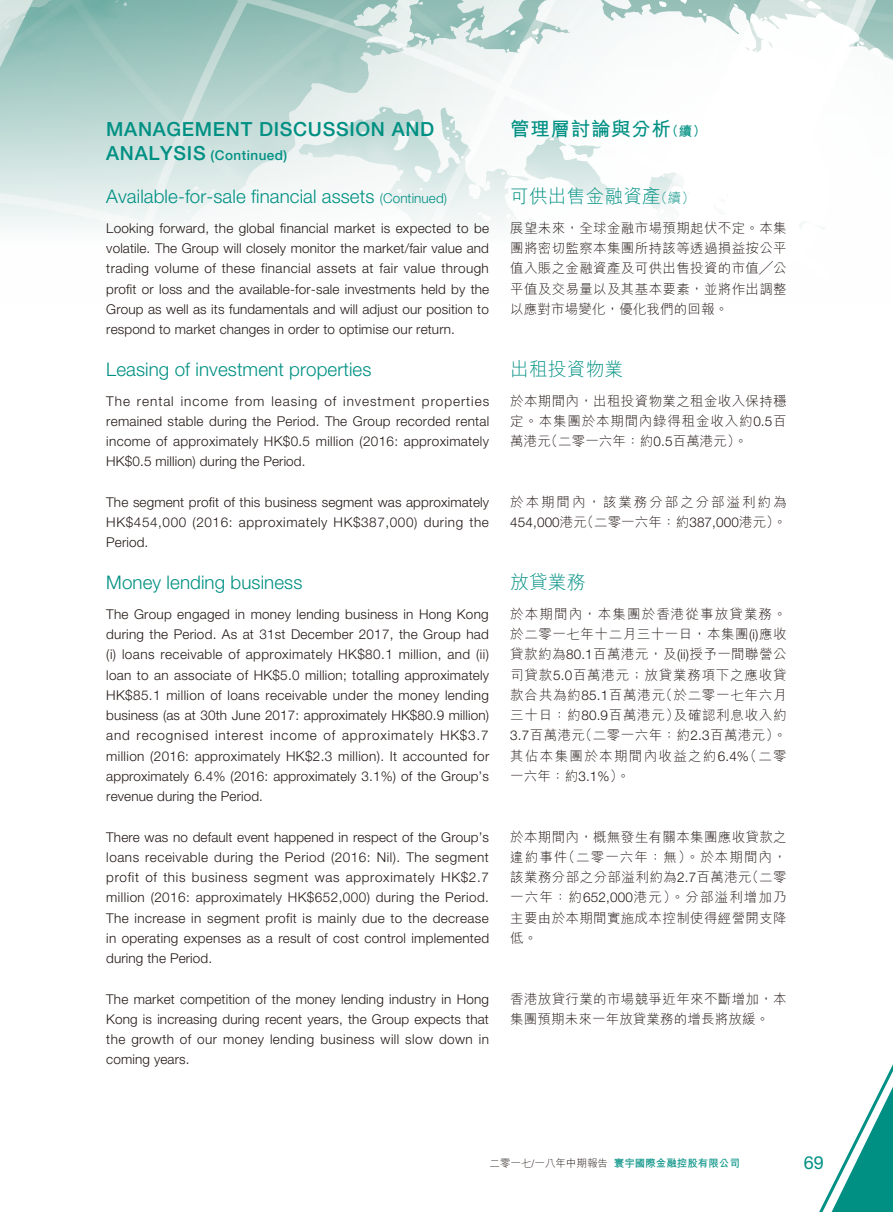
<style>
.page{position:relative;width:893px;height:1212px;background:#fff}
.page>*{position:absolute;margin:0;border:0;box-sizing:border-box;transform-origin:0 0}
.t1{font:500 19.5px "Helvetica Neue LT Std";letter-spacing:.035em;color:#009083}
.t2{font:700 19.5px "M Hei HK";letter-spacing:.035em;color:#009083}
.t3{font:300 18.75px "Helvetica Neue LT Std";letter-spacing:.005em;color:#009083}
.t4{font:300 18.75px "M Hei HK";letter-spacing:.005em;color:#009083}
.t5{font:18px "Helvetica Neue LT Std";color:#009083}
.t6{font:300 13.5px/20.2px "Helvetica Neue LT Std";letter-spacing:.01em;color:#231916;text-align:justify}
.t7{font:300 13.5px/20.2px "M Hei HK";letter-spacing:.025em;color:#231916;text-align:justify}
.t8{font:500 13.5px "Helvetica Neue LT Std";letter-spacing:.035em;color:#009083}
.t9{font:300 13.5px "M Hei HK";letter-spacing:.145em;color:#231916}
.t10{font:300 10.5px "M Hei HK";color:#231916}
.s1{font-size:19.5px}
.s2{font-size:13.5px}
.s3{font-family:"Helvetica Neue LT Std"}
.s4{font-family:"M Hei HK"}
.s5{font-weight:700;color:#009083}
</style>
<div class="page">
<img style="left:0;top:0;width:893px;height:229px">
<svg style="left:819px;top:1064px;width:74px;height:148px"></svg>
<h1 class="t1" style="left:106px;top:118px;width:330px">MANAGEMENT DISCUSSION AND</h1>
<p class="t8" style="left:106px;top:148px;width:183px"><span class="s1">ANALYSIS</span> (Continued)</p>
<h2 class="t3" style="left:106px;top:185px;width:342px">Available-for-sale financial assets <span class="s2">(Continued)</span></h2>
<p class="t6" style="left:106px;top:218px;width:384px">Looking forward, the global financial market is expected to be volatile. The Group will closely monitor the market/fair value and trading volume of these financial assets at fair value through profit or loss and the available-for-sale investments held by the Group as well as its fundamentals and will adjust our position to respond to market changes in order to optimise our return.</p>
<h2 class="t3" style="left:106px;top:358px;width:267px">Leasing of investment properties</h2>
<p class="t6" style="left:106px;top:390px;width:384px">The rental income from leasing of investment properties remained stable during the Period. The Group recorded rental income of approximately HK$0.5 million (2016: approximately HK$0.5 million) during the Period.</p>
<p class="t6" style="left:106px;top:492px;width:384px">The segment profit of this business segment was approximately HK$454,000 (2016: approximately HK$387,000) during the Period.</p>
<h2 class="t3" style="left:106px;top:571px;width:198px">Money lending business</h2>
<p class="t6" style="left:106px;top:604px;width:384px">The Group engaged in money lending business in Hong Kong during the Period. As at 31st December 2017, the Group had (i) loans receivable of approximately HK$80.1 million, and (ii) loan to an associate of HK$5.0 million; totalling approximately HK$85.1 million of loans receivable under the money lending business (as at 30th June 2017: approximately HK$80.9 million) and recognised interest income of approximately HK$3.7 million (2016: approximately HK$2.3 million). It accounted for approximately 6.4% (2016: approximately 3.1%) of the Group’s revenue during the Period.</p>
<p class="t6" style="left:106px;top:826px;width:384px">There was no default event happened in respect of the Group’s loans receivable during the Period (2016: Nil). The segment profit of this business segment was approximately HK$2.7 million (2016: approximately HK$652,000) during the Period.<br>The increase in segment profit is mainly due to the decrease in operating expenses as a result of cost control implemented during the Period.</p>
<p class="t6" style="left:106px;top:988px;width:384px">The market competition of the money lending industry in Hong Kong is increasing during recent years, the Group expects that the growth of our money lending business will slow down in coming years.</p>
<h1 class="t2" style="left:510px;top:115px;width:198px">管理層討論與分析<span class="s2">（續）</span></h1>
<h2 class="t4" style="left:510px;top:187px;width:186px">可供出售金融資產<span class="s2">（續）</span></h2>
<p class="t7" style="left:510px;top:217px;width:278px">展望未來，全球金融市場預期起伏不定。本集團將密切監察本集團所持該等透過損益按公平值入賬之金融資產及可供出售投資的市值╱公平值及交易量以及其基本要素，並將作出調整以應對市場變化，優化我們的回報。</p>
<h2 class="t4" style="left:510px;top:360px;width:114px">出租投資物業</h2>
<p class="t7" style="left:510px;top:390px;width:278px">於本期間內，出租投資物業之租金收入保持穩定。本集團於本期間內錄得租金收入約<span class="s3">0.5</span>百萬港元（二零一六年：約<span class="s3">0.5</span>百萬港元）。</p>
<p class="t9" style="left:510px;top:495px;width:278px">於本期間內，該業務分部之分部溢利約為</p>
<p class="t6" style="left:510px;top:512px;width:278px">454,000<span class="s4">港元（二零一六年：約</span>387,000<span class="s4">港元）。</span></p>
<h2 class="t4" style="left:510px;top:573px;width:77px">放貸業務</h2>
<p class="t7" style="left:510px;top:603px;width:278px">於本期間內，本集團於香港從事放貸業務。於二零一七年十二月三十一日，本集團<span class="s3">(i)</span>應收貸款約為<span class="s3">80.1</span>百萬港元，及<span class="s3">(ii)</span>授予一間聯營公司貸款<span class="s3">5.0</span>百萬港元；放貸業務項下之應收貸款合共為約<span class="s3">85.1</span>百萬港元（於二零一七年六月三十日：約<span class="s3">80.9</span>百萬港元）及確認利息收入約<span class="s3">3.7</span>百萬港元（二零一六年：約<span class="s3">2.3</span>百萬港元）。其佔本集團於本期間內收益之約<span class="s3">6.4%</span>（二零一六年：約<span class="s3">3.1%</span>）。</p>
<p class="t7" style="left:510px;top:826px;width:278px">於本期間內，概無發生有關本集團應收貸款之違約事件（二零一六年：無）。於本期間內，該業務分部之分部溢利約為<span class="s3">2.7</span>百萬港元（二零一六年：約<span class="s3">652,000</span>港元）。分部溢利增加乃主要由於本期間實施成本控制使得經營開支降低。</p>
<p class="t7" style="left:510px;top:988px;width:278px">香港放貸行業的市場競爭近年來不斷增加，本集團預期未來一年放貸業務的增長將放緩。</p>
<p class="t10" style="left:490px;top:1158px;width:252px">二零一七/一八年中期報告 <span class="s5">寰宇國際金融控股有限公司</span></p>
<h3 class="t5" style="left:804px;top:1151px;width:22px">69</h3>
</div>
